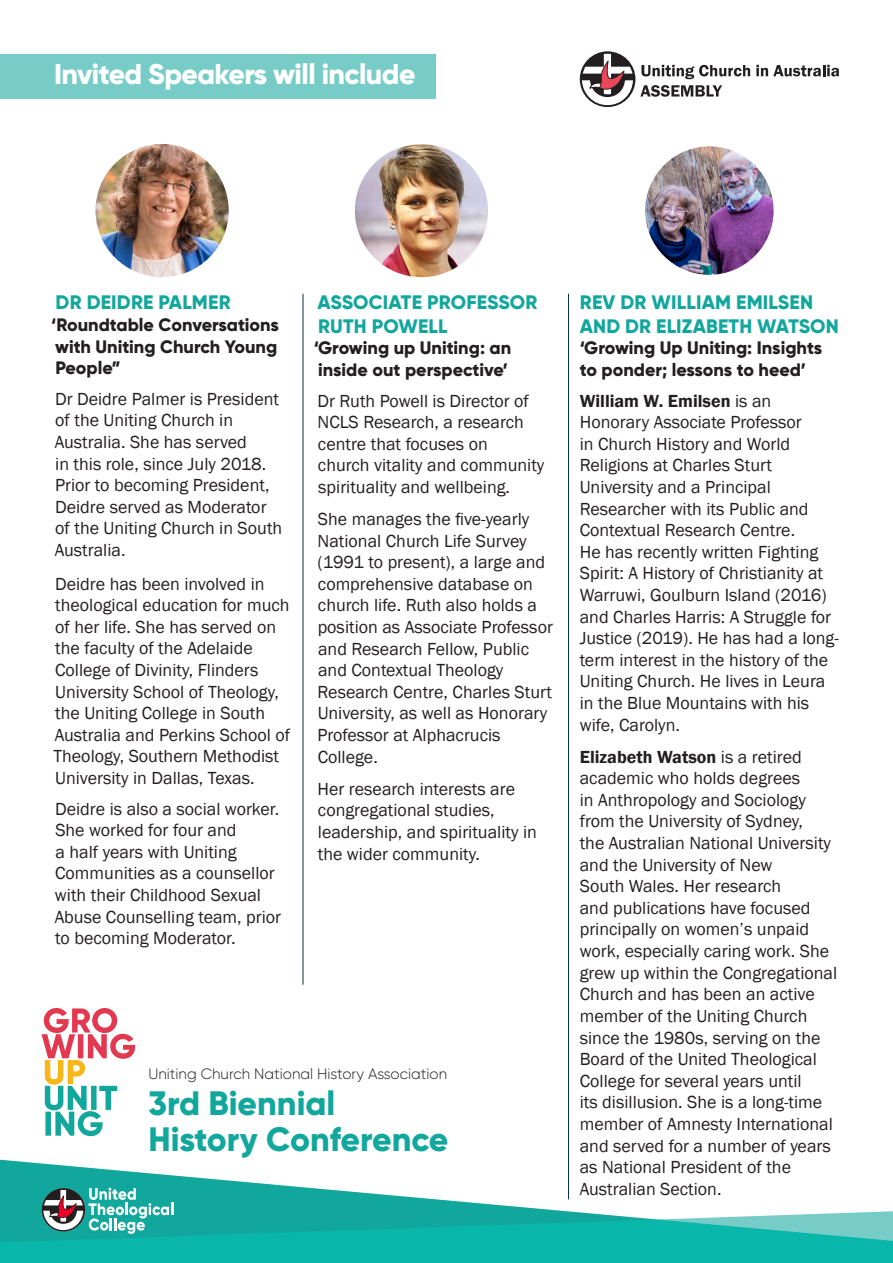
<style>
.page{position:relative;width:893px;height:1263px;background:#fff}
.page>*{position:absolute;margin:0;border:0;box-sizing:border-box;transform-origin:0 0}
.t1{font:800 33.75px/36.3px "Gilroy";color:#12a79d}
.t2{font:800 28.5px "Gilroy";letter-spacing:-.02em;color:#fff}
.t3{font:800 19.5px/23.4px "Gilroy";letter-spacing:.01em;color:#12a79d}
.t4{font:18px/21.6px "Franklin Gothic";color:#231f20}
.t5{font:800 18px/21.6px "Gilroy";color:#231f20}
.t6{font:300 15px "Gilroy";color:#231f20}
.s1{font-weight:600}
</style>
<div class="page">
<div style="left:0;top:54px;width:436px;height:44px;background:#78ccc7"></div>
<svg style="left:42px;top:1008px;width:93px;height:128px"></svg>
<svg style="left:0;top:1160px;width:569px;height:48px"></svg>
<svg style="left:0;top:1208px;width:893px;height:55px;background:#20b8ad"></svg>
<img style="left:96px;top:144px;width:133px;height:133px;border-radius:67px">
<img style="left:355px;top:144px;width:133px;height:133px;border-radius:67px">
<img style="left:645px;top:146px;width:129px;height:129px;border-radius:64px">
<hr style="left:303px;top:294px;width:1px;height:691px;background:#093341">
<hr style="left:568px;top:294px;width:1px;height:905px;background:#093341">
<svg style="left:42px;top:1187px;width:131px;height:47px"></svg>
<svg style="left:641px;top:65px;width:109px;height:14px"></svg>
<svg style="left:756px;top:65px;width:83px;height:11px"></svg>
<svg style="left:640px;top:85px;width:82px;height:12px"></svg>
<svg style="left:580px;top:51px;width:55px;height:56px"></svg>
<svg style="left:582px;top:54px;width:51px;height:51px"></svg>
<p class="t2" style="left:54px;top:56px;width:363px">Invited Speakers will include</p>
<p class="t3" style="left:56px;top:291px;width:177px">DR DEIDRE PALMER</p>
<p class="t5" style="left:51px;top:314px;width:229px;text-align:justify">‘Roundtable Conversations with Uniting Church Young People”</p>
<p class="t4" style="left:55px;top:388px;width:229px">Dr Deidre Palmer is President of the Uniting Church in<br>Australia. She has served<br>in this role, since July 2018.<br>Prior to becoming President,<br>Deidre served as Moderator of the Uniting Church in South<br>Australia.</p>
<p class="t4" style="left:53px;top:573px;width:238px">Deidre has been involved in theological education for much of her life. She has served on the faculty of the Adelaide<br>College of Divinity, Flinders<br>University School of Theology, the Uniting College in South<br>Australia and Perkins School of<br>Theology, Southern Methodist<br>University in Dallas, Texas.</p>
<p class="t4" style="left:55px;top:798px;width:228px">Deidre is also a social worker.<br>She worked for four and<br>a half years with Uniting<br>Communities as a counsellor with their Childhood Sexual<br>Abuse Counselling team, prior to becoming Moderator.</p>
<p class="t3" style="left:317px;top:291px;width:222px">ASSOCIATE PROFESSOR<br>RUTH POWELL</p>
<p class="t5" style="left:314px;top:337px;width:199px">‘Growing up Uniting: an inside out perspective’</p>
<p class="t4" style="left:318px;top:390px;width:228px">Dr Ruth Powell is Director of<br>NCLS Research, a research centre that focuses on<br>church vitality and community spirituality and wellbeing.</p>
<p class="t4" style="left:317px;top:509px;width:237px">She manages the five-yearly<br>National Church Life Survey (1991 to present), a large and comprehensive database on church life. Ruth also holds a position as Associate Professor and Research Fellow, Public and Contextual Theology<br>Research Centre, Charles Sturt<br>University, as well as Honorary<br>Professor at Alphacrucis<br>College.</p>
<p class="t4" style="left:318px;top:778px;width:221px">Her research interests are congregational studies, leadership, and spirituality in the wider community.</p>
<p class="t6" style="left:148px;top:1064px;width:300px">Uniting Church National History Association</p>
<p class="t1" style="left:148px;top:1085px;width:302px">3rd Biennial<br>History Conference</p>
<p class="t3" style="left:580px;top:291px;width:261px">REV DR WILLIAM EMILSEN<br>AND DR ELIZABETH WATSON</p>
<p class="t5" style="left:580px;top:337px;width:244px">‘Growing Up Uniting: Insights to ponder; lessons to heed’</p>
<p class="t4" style="left:580px;top:390px;width:261px"><span class="s1">William W. Emilsen</span> is an<br>Honorary Associate Professor<br>in Church History and World<br>Religions at Charles Sturt<br>University and a Principal<br>Researcher with its Public and<br>Contextual Research Centre.<br>He has recently written Fighting<br>Spirit: A History of Christianity at<br>Warruwi, Goulburn Island (2016) and Charles Harris: A Struggle for<br>Justice (2019). He has had a long&shy;term interest in the history of the<br>Uniting Church. He lives in Leura in the Blue Mountains with his wife, Carolyn.</p>
<p class="t4" style="left:580px;top:746px;width:259px"><span class="s1">Elizabeth Watson</span> is a retired academic who holds degrees<br>in Anthropology and Sociology from the University of Sydney,<br>the Australian National University and the University of New<br>South Wales. Her research<br>and publications have focused principally on women’s unpaid work, especially caring work. She grew up within the Congregational<br>Church and has been an active member of the Uniting Church since the 1980s, serving on the<br>Board of the United Theological<br>College for several years until<br>its disillusion. She is a long-time member of Amnesty International and served for a number of years as National President of the<br>Australian Section.</p>
</div>
